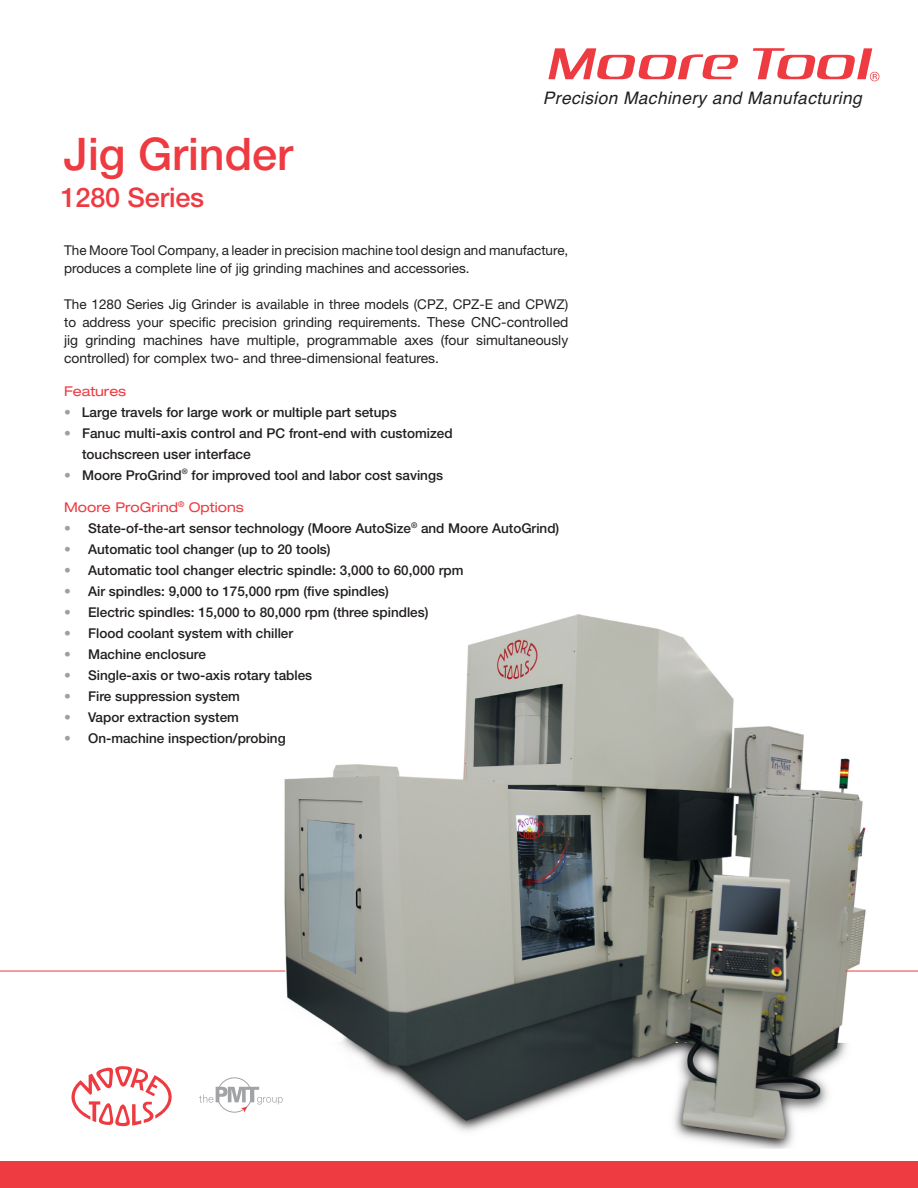
<style>
.page{position:relative;width:918px;height:1188px;background:#fff}
.page>*{position:absolute;margin:0;border:0;box-sizing:border-box;transform-origin:0 0}
.t1{font:500 45px "Helvetica Neue";color:#ee3a41}
.t2{font:500 27px "Helvetica Neue";letter-spacing:-.005em;color:#ee3a41}
.t3{font:italic 17.25px "Helvetica";letter-spacing:.025em;color:#231f20}
.t4{font:13.8px/18px "Helvetica Neue";color:#231f20}
.t5{font:500 13.8px "Helvetica Neue";color:#231f20}
.t6{font:500 13.5px "Helvetica Neue";color:#231f20}
.t7{font:13.5px/18px "Helvetica Neue";color:#231f20}
.t8{font:expanded 13.5px "Helvetica Neue";color:#ee3a41}
.s1{font-size:13.8px}
.s2{color:#9d9fa2}
.s3{font-size:13.5px}
</style>
<div class="page">
<img style="left:261px;top:614px;width:616px;height:534px">
<hr style="left:0;top:971px;width:285px;height:1px;background:#ee3a41">
<hr style="left:845px;top:971px;width:73px;height:1px;background:#ee3a41">
<svg style="left:71px;top:1066px;width:101px;height:60px"></svg>
<div style="left:217px;top:1077px;width:35px;height:36px;border:1px solid #a1a3a6;border-radius:50%"></div>
<svg style="left:199px;top:1087px;width:84px;height:26px"></svg>
<svg style="left:548px;top:48px;width:190px;height:31px"></svg>
<svg style="left:753px;top:48px;width:126px;height:33px"></svg>
<div style="left:0;top:1161px;width:918px;height:27px;background:#ee3a41"></div>
<p class="t1" style="left:64px;top:127px;width:231px">Jig Grinder</p>
<p class="t2" style="left:61px;top:181px;width:145px">1280 Series</p>
<p class="t3" style="left:543px;top:84px;width:320px">Precision Machinery and Manufacturing</p>
<p class="t7" style="left:64px;top:241px;width:506px">The Moore Tool Company, a leader in precision machine tool design and manufacture, produces a complete line of jig grinding machines and accessories.</p>
<p class="t7" style="left:64px;top:295px;width:506px">The 1280 Series Jig Grinder is available in three models (CPZ, CPZ-E and CPWZ) to address your specific precision grinding requirements. <span class="s1">These CNC-controlled</span></p>
<p class="t4" style="left:64px;top:330px;width:506px">jig grinding machines have multiple, programmable axes (four simultaneously controlled) for complex two- and three-dimensional features.</p>
<p class="t8" style="left:64px;top:383px;width:64px">Features</p>
<p class="t6" style="left:64px;top:404px;width:334px"><span class="s2">•</span> Large travels for large work or multiple part setups</p>
<p class="t6" style="left:64px;top:425px;width:390px"><span class="s2">•</span> Fanuc <span class="s1">multi-axis control</span> and PC front-end with customized</p>
<p class="t5" style="left:82px;top:446px;width:170px"><span class="s3">touchscreen</span> user interface</p>
<p class="t6" style="left:64px;top:467px;width:380px"><span class="s2">•</span> Moore ProGrind<sup>®</sup> for improved tool and labor cost savings</p>
<p class="t8" style="left:64px;top:499px;width:181px">Moore ProGrind<sup>®</sup> Options</p>
<p class="t6" style="left:64px;top:520px;width:497px"><span class="s2">•</span> State-of-the-art sensor technology (Moore AutoSize<sup>®</sup> and Moore AutoGrind)</p>
<p class="t6" style="left:64px;top:541px;width:268px"><span class="s2">•</span> Automatic tool changer (up to 20 tools)</p>
<p class="t6" style="left:64px;top:562px;width:401px"><span class="s2">•</span> Automatic tool changer electric spindle: 3,000 to 60,000 rpm</p>
<p class="t6" style="left:64px;top:583px;width:326px"><span class="s2">•</span> Air spindles: 9,000 to 175,000 rpm (five spindles)</p>
<p class="t6" style="left:64px;top:604px;width:366px"><span class="s2">•</span> Electric spindles: 15,000 to 80,000 rpm (three spindles)</p>
<p class="t6" style="left:64px;top:625px;width:231px"><span class="s2">•</span> Flood coolant system with chiller</p>
<p class="t6" style="left:64px;top:646px;width:143px"><span class="s2">•</span> Machine enclosure</p>
<p class="t6" style="left:64px;top:667px;width:250px"><span class="s2">•</span> Single-axis or two-axis rotary tables</p>
<p class="t6" style="left:64px;top:688px;width:177px"><span class="s2">•</span> Fire suppression system</p>
<p class="t6" style="left:64px;top:709px;width:176px"><span class="s2">•</span> Vapor extraction system</p>
<p class="t6" style="left:64px;top:730px;width:223px"><span class="s2">•</span> On-machine inspection/probing</p>
</div>
